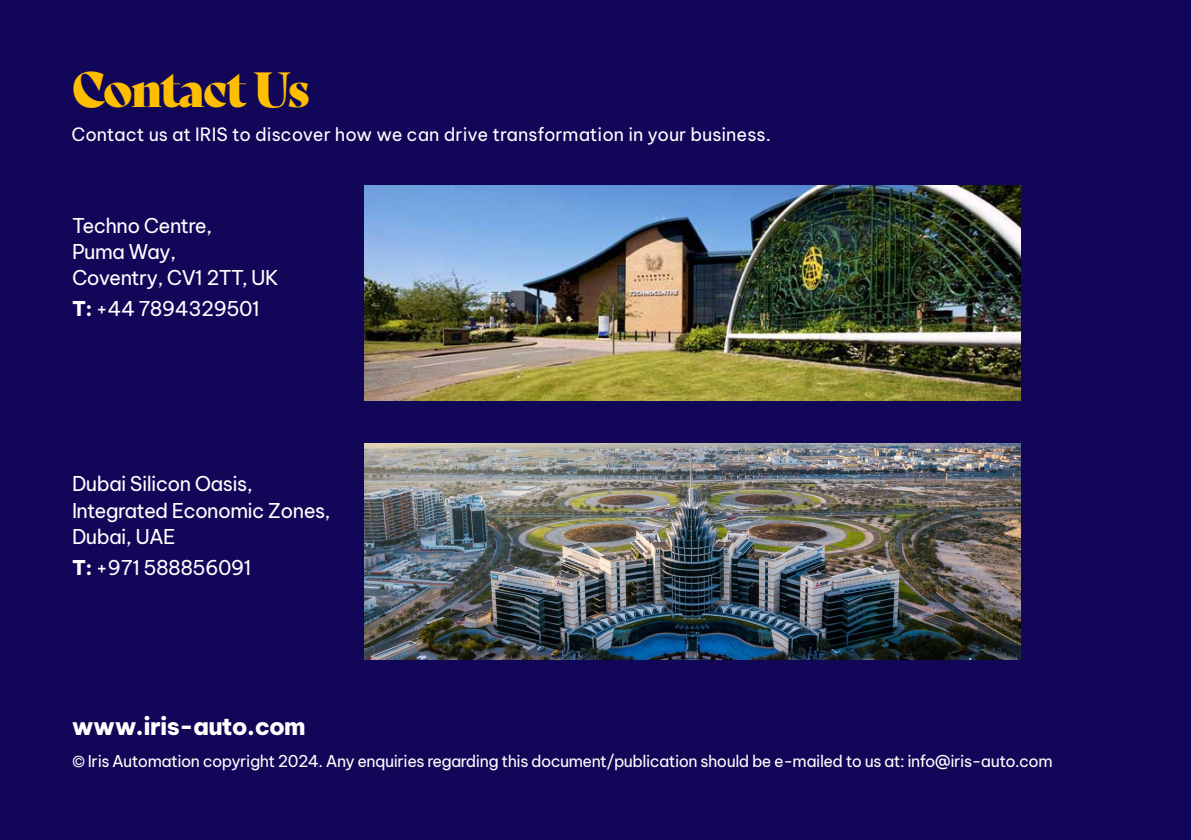
<style>
.page{position:relative;width:1191px;height:840px;background:#fff}
.page>*{position:absolute;margin:0;border:0;box-sizing:border-box;transform-origin:0 0}
.t1{font:48px "Bely Display";letter-spacing:-.05em;color:#ffbf00}
.t2{font:800 24px "Be Vietnam Pro";letter-spacing:-.03em;color:#fff}
.t3{font:20px/26px "Be Vietnam Pro";letter-spacing:-.03em;color:#fff}
.t4{font:18px "Be Vietnam Pro";color:#fff}
.t5{font:16px "Be Vietnam Pro";letter-spacing:-.03em;color:#fff}
.s1{font-weight:800}
</style>
<div class="page">
<div style="left:0;top:0;width:1191px;height:839px;background:#110658"></div>
<img style="left:364px;top:185px;width:656px;height:215px">
<img style="left:364px;top:443px;width:656px;height:216px">
<h1 class="t1" style="left:72px;top:50px;width:239px">Contact Us</h1>
<p class="t4" style="left:71px;top:120px;width:701px">Contact us at IRIS to discover how we can drive transformation in your business.</p>
<p class="t3" style="left:72px;top:210px;width:208px">Techno Centre,<br>Puma Way,<br>Coventry, CV1 2TT, UK</p>
<p class="t3" style="left:72px;top:294px;width:189px"><span class="s1">T:</span> +44 7894329501</p>
<p class="t3" style="left:72px;top:469px;width:260px">Dubai Silicon Oasis,<br>Integrated Economic Zones,<br>Dubai, UAE</p>
<p class="t3" style="left:72px;top:552px;width:181px"><span class="s1">T:</span> +971 588856091</p>
<p class="t2" style="left:72px;top:704px;width:235px">www.iris-auto.com</p>
<p class="t5" style="left:72px;top:747px;width:982px">© Iris Automation copyright 2024. Any enquiries regarding this document/publication should be e-mailed to us at: info@iris-auto.com</p>
</div>
